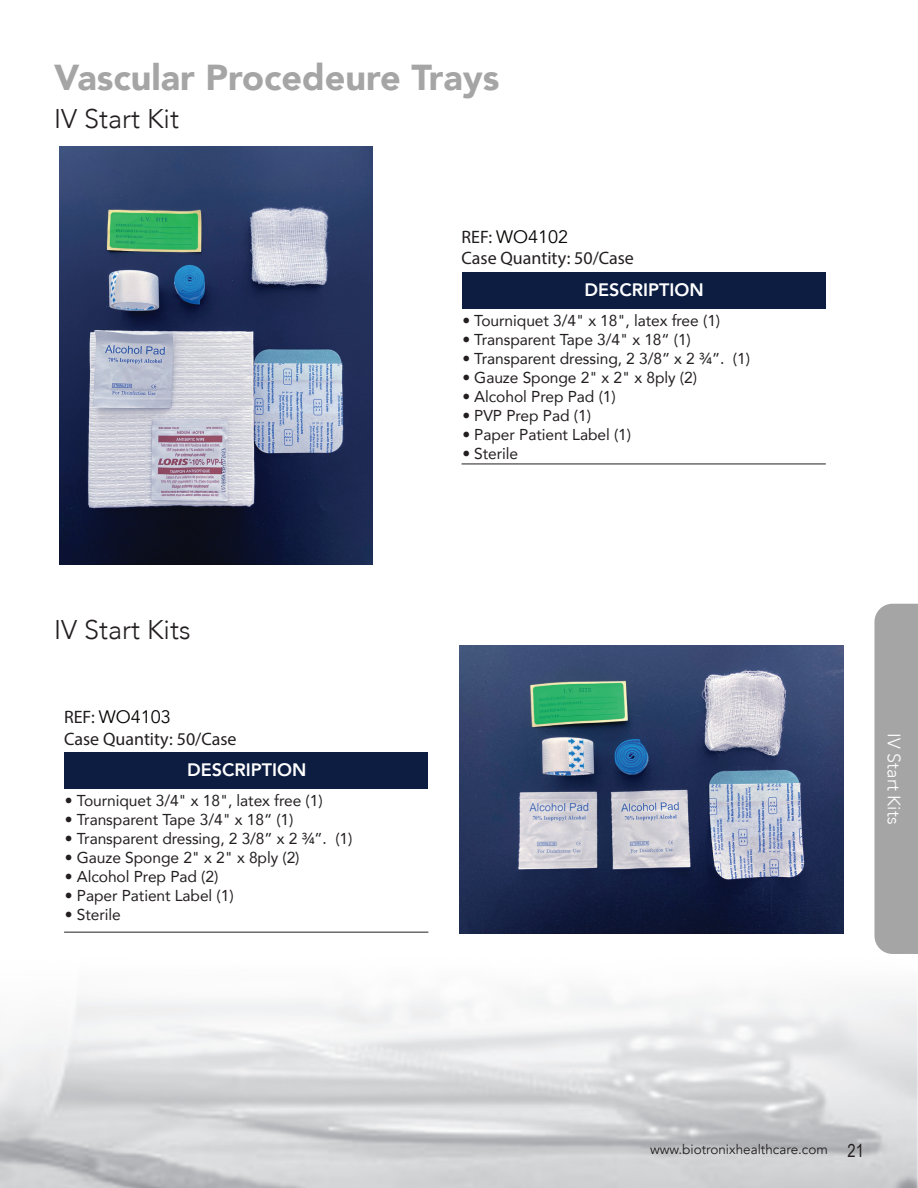
<style>
.page{position:relative;width:918px;height:1188px;background:#fff}
.page>*{position:absolute;margin:0;border:0;box-sizing:border-box;transform-origin:0 0}
.t1{font:900 36px "Avenir";color:#a6a5a5}
.t2{font:300 27px "Avenir";color:#231f20}
.t3{font:18px "Myriad Pro";color:#231f20}
.t4{font:800 18px "Avenir";color:#fff}
.t5{font:18px "Avenir";color:#050504}
.t6{font:300 18px "Avenir";color:#fff}
.t7{font:15.75px "Avenir";letter-spacing:-.005em;color:#231f20}
.t8{font:13.5px "Avenir";color:#231f20}
.s1{font-family:"Myriad Pro";color:#231f20}
.s2{font-family:"Arial Narrow";font-size:18px}
</style>
<div class="page">
<img style="left:0;top:146px;width:918px;height:1042px">
<div style="left:875px;top:604px;width:43px;height:350px;background:#a6a5a5"></div>
<div style="left:462px;top:272px;width:364px;height:37px;background:#0c1d41"></div>
<hr style="left:462px;top:464px;width:364px;height:1px;background:#231f20">
<div style="left:65px;top:753px;width:363px;height:36px;background:#0c1d41"></div>
<hr style="left:64px;top:932px;width:364px;height:1px;background:#231f20">
<img style="left:59px;top:147px;width:314px;height:418px">
<img style="left:459px;top:646px;width:384px;height:288px">
<h1 class="t1" style="left:54px;top:47px;width:447px">Vascular Procedeure Trays</h1>
<h2 class="t2" style="left:54px;top:102px;width:127px">IV Start Kit</h2>
<p class="t5" style="left:462px;top:226px;width:108px"><span class="s1">REF:</span> WO4102</p>
<p class="t3" style="left:462px;top:247px;width:174px">Case Quantity: 50/Case</p>
<p class="t4" style="left:585px;top:276px;width:121px">DESCRIPTION</p>
<h2 class="t2" style="left:54px;top:614px;width:138px">IV Start Kits</h2>
<p class="t5" style="left:64px;top:706px;width:108px"><span class="s1">REF:</span> WO4103</p>
<p class="t3" style="left:64px;top:728px;width:174px">Case Quantity: 50/Case</p>
<p class="t4" style="left:187px;top:756px;width:121px">DESCRIPTION</p>
<p class="t7" style="left:65px;top:788px;width:259px">• Tourniquet 3/4" x 18", latex free (1)</p>
<p class="t7" style="left:65px;top:807px;width:230px">• Transparent Tape 3/4" x 18“ (1)</p>
<p class="t7" style="left:65px;top:826px;width:289px">• Transparent dressing, 2 3/8” x 2 ¾”. (1)</p>
<p class="t7" style="left:65px;top:845px;width:236px">• Gauze Sponge 2" x 2" x 8ply (2)</p>
<p class="t7" style="left:65px;top:864px;width:155px">• Alcohol Prep Pad (2)</p>
<p class="t7" style="left:65px;top:883px;width:170px">• Paper Patient Label (1)</p>
<p class="t7" style="left:65px;top:902px;width:57px">• Sterile</p>
<p class="t7" style="left:462px;top:308px;width:259px">• Tourniquet 3/4" x 18", latex free (1)</p>
<p class="t7" style="left:462px;top:327px;width:230px">• Transparent Tape 3/4" x 18“ (1)</p>
<p class="t7" style="left:462px;top:346px;width:289px">• Transparent dressing, 2 3/8” x 2 ¾”. (1)</p>
<p class="t7" style="left:462px;top:365px;width:236px">• Gauze Sponge 2" x 2" x 8ply (2)</p>
<p class="t7" style="left:462px;top:384px;width:155px">• Alcohol Prep Pad (1)</p>
<p class="t7" style="left:462px;top:403px;width:130px">• PVP Prep Pad (1)</p>
<p class="t7" style="left:462px;top:422px;width:170px">• Paper Patient Label (1)</p>
<p class="t7" style="left:462px;top:440px;width:57px">• Sterile</p>
<p class="t6" style="left:905px;top:733px;width:93px;rotate:90deg">IV Start Kits</p>
<p class="t8" style="left:650px;top:1141px;width:215px">www.biotronixhealthcare.com <span class="s2">21</span></p>
</div>
